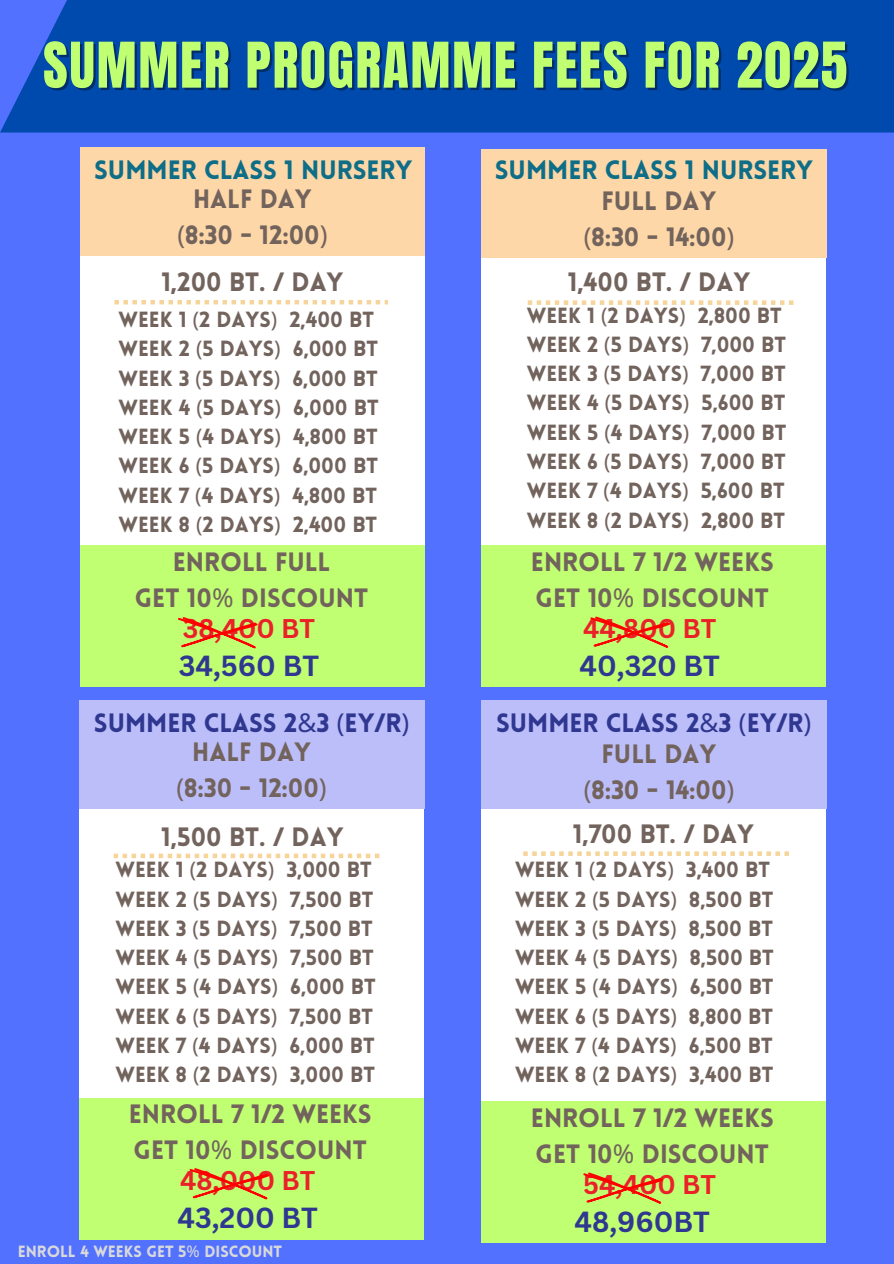
<style>
.page{position:relative;width:894px;height:1264px;background:#fff}
.page>*{position:absolute;margin:0;border:0;box-sizing:border-box;transform-origin:0 0}
.t1{font:53.55px "Anton";letter-spacing:.035em;color:#c1ff72}
.t2{font:700 28.2px "Canva Sans";color:#2f3790}
.t3{font:700 26.4px "Canva Sans";color:#ea2128}
.t4{font:900 25.95px/36px "Lovelo";color:#72635d;text-align:center}
.t5{font:900 25.95px "Lovelo";color:#2f3790}
.t6{font:900 25.95px "Lovelo";color:#0e6d87}
.t7{font:900 21.45px/29.2px "Lovelo";color:#72635d}
.t8{font:900 15.9px "Lovelo";color:#d9d9d9}
.s1{font-family:"Noto Sans";font-weight:400}
</style>
<div class="page">
<div style="left:0;top:0;width:893px;height:1263px;background:#5271ff"></div>
<div style="left:0;top:0;width:893px;height:132px;background:#004aad"></div>
<div style="left:80px;top:147px;width:345px;height:414px;background:#fff"></div>
<div style="left:481px;top:149px;width:345px;height:537px;background:#fff"></div>
<div style="left:481px;top:149px;width:345px;height:108px;background:#fdd7a7"></div>
<div style="left:80px;top:147px;width:345px;height:108px;background:#fdd7a7"></div>
<svg style="left:114px;top:300px;width:274px;height:4px"></svg>
<svg style="left:527px;top:300px;width:266px;height:5px"></svg>
<div style="left:80px;top:545px;width:345px;height:142px;background:#c1ff72"></div>
<div style="left:79px;top:700px;width:345px;height:415px;background:#fff"></div>
<div style="left:481px;top:700px;width:345px;height:538px;background:#fff"></div>
<div style="left:481px;top:700px;width:345px;height:108px;background:#bcbefa"></div>
<div style="left:79px;top:700px;width:345px;height:108px;background:#bcbefa"></div>
<svg style="left:114px;top:853px;width:265px;height:5px"></svg>
<svg style="left:523px;top:851px;width:265px;height:4px"></svg>
<div style="left:481px;top:545px;width:344px;height:142px;background:#c1ff72"></div>
<svg style="left:590px;top:616px;width:80px;height:32px"></svg>
<div style="left:79px;top:1097px;width:345px;height:142px;background:#c1ff72"></div>
<svg style="left:189px;top:1168px;width:80px;height:31px"></svg>
<div style="left:481px;top:1101px;width:344px;height:142px;background:#c1ff72"></div>
<svg style="left:583px;top:1172px;width:80px;height:31px"></svg>
<svg style="left:178px;top:617px;width:80px;height:31px"></svg>
<h3 class="t1" style="left:43px;top:27px;width:805px">SUMMER PROGRAMME FEES FOR 2025</h3>
<h4 class="t6" style="left:94px;top:159px;width:319px">SUMMER CLASS 1 NURSERY</h4>
<h2 class="t6" style="left:494px;top:159px;width:319px">SUMMER CLASS 1 NURSERY</h2>
<p class="t4" style="left:177px;top:183px;width:152px">HALF DAY <span class="s1">(</span>8:30 - 12:00<span class="s1">)</span></p>
<h2 class="t4" style="left:583px;top:185px;width:152px">FULL DAY <span class="s1">(</span>8:30 - 14:00<span class="s1">)</span></h2>
<h3 class="t4" style="left:161px;top:266px;width:183px">1,200 BT. / DAY</h3>
<h1 class="t4" style="left:567px;top:267px;width:184px">1,400 BT. / DAY</h1>
<p class="t7" style="left:118px;top:307px;width:261px">WEEK 1 <span class="s1">(</span>2 DAYS<span class="s1">)</span> 2,400 BT<br>WEEK 2 <span class="s1">(</span>5 DAYS<span class="s1">)</span> 6,000 BT<br>WEEK 3 <span class="s1">(</span>5 DAYS<span class="s1">)</span> 6,000 BT<br>WEEK 4 <span class="s1">(</span>5 DAYS<span class="s1">)</span> 6,000 BT<br>WEEK 5 <span class="s1">(</span>4 DAYS<span class="s1">)</span> 4,800 BT<br>WEEK 6 <span class="s1">(</span>5 DAYS<span class="s1">)</span> 6,000 BT<br>WEEK 7 <span class="s1">(</span>4 DAYS<span class="s1">)</span> 4,800 BT<br>WEEK 8 <span class="s1">(</span>2 DAYS<span class="s1">)</span> 2,400 BT</p>
<h2 class="t4" style="left:135px;top:546px;width:235px">ENROLL FULL<br>GET 10<span class="s1">%</span> DISCOUNT</h2>
<h2 class="t7" style="left:526px;top:303px;width:261px">WEEK 1 <span class="s1">(</span>2 DAYS<span class="s1">)</span> 2,800 BT<br>WEEK 2 <span class="s1">(</span>5 DAYS<span class="s1">)</span> 7,000 BT<br>WEEK 3 <span class="s1">(</span>5 DAYS<span class="s1">)</span> 7,000 BT<br>WEEK 4 <span class="s1">(</span>5 DAYS<span class="s1">)</span> 5,600 BT<br>WEEK 5 <span class="s1">(</span>4 DAYS<span class="s1">)</span> 7,000 BT<br>WEEK 6 <span class="s1">(</span>5 DAYS<span class="s1">)</span> 7,000 BT<br>WEEK 7 <span class="s1">(</span>4 DAYS<span class="s1">)</span> 5,600 BT<br>WEEK 8 <span class="s1">(</span>2 DAYS<span class="s1">)</span> 2,800 BT</h2>
<h3 class="t4" style="left:531px;top:546px;width:244px;text-align:left">ENROLL 7 1/2 WEEKS<br>GET 10<span class="s1">%</span> DISCOUNT</h3>
<h3 class="t3" style="left:183px;top:610px;width:134px">38,400 BT</h3>
<h2 class="t3" style="left:583px;top:610px;width:135px">44,800 BT</h2>
<h3 class="t2" style="left:179px;top:646px;width:142px">34,560 BT</h3>
<h3 class="t2" style="left:579px;top:646px;width:142px">40,320 BT</h3>
<h3 class="t5" style="left:94px;top:712px;width:316px">SUMMER CLASS 2<span class="s1">&amp;</span>3 <span class="s1">(</span>EY/R<span class="s1">)</span></h3>
<p class="t5" style="left:496px;top:712px;width:316px">SUMMER CLASS 2<span class="s1">&amp;</span>3 <span class="s1">(</span>EY/R<span class="s1">)</span></p>
<h3 class="t4" style="left:176px;top:736px;width:152px">HALF DAY <span class="s1">(</span>8:30 - 12:00<span class="s1">)</span></h3>
<p class="t4" style="left:583px;top:738px;width:152px">FULL DAY <span class="s1">(</span>8:30 - 14:00<span class="s1">)</span></p>
<h3 class="t4" style="left:161px;top:821px;width:184px">1,500 BT. / DAY</h3>
<h3 class="t4" style="left:572px;top:819px;width:183px">1,700 BT. / DAY</h3>
<h3 class="t7" style="left:116px;top:857px;width:261px">WEEK 1 <span class="s1">(</span>2 DAYS<span class="s1">)</span> 3,000 BT<br>WEEK 2 <span class="s1">(</span>5 DAYS<span class="s1">)</span> 7,500 BT<br>WEEK 3 <span class="s1">(</span>5 DAYS<span class="s1">)</span> 7,500 BT<br>WEEK 4 <span class="s1">(</span>5 DAYS<span class="s1">)</span> 7,500 BT<br>WEEK 5 <span class="s1">(</span>4 DAYS<span class="s1">)</span> 6,000 BT<br>WEEK 6 <span class="s1">(</span>5 DAYS<span class="s1">)</span> 7,500 BT<br>WEEK 7 <span class="s1">(</span>4 DAYS<span class="s1">)</span> 6,000 BT<br>WEEK 8 <span class="s1">(</span>2 DAYS<span class="s1">)</span> 3,000 BT</h3>
<p class="t7" style="left:515px;top:857px;width:260px">WEEK 1 <span class="s1">(</span>2 DAYS<span class="s1">)</span> 3,400 BT<br>WEEK 2 <span class="s1">(</span>5 DAYS<span class="s1">)</span> 8,500 BT<br>WEEK 3 <span class="s1">(</span>5 DAYS<span class="s1">)</span> 8,500 BT<br>WEEK 4 <span class="s1">(</span>5 DAYS<span class="s1">)</span> 8,500 BT<br>WEEK 5 <span class="s1">(</span>4 DAYS<span class="s1">)</span> 6,500 BT<br>WEEK 6 <span class="s1">(</span>5 DAYS<span class="s1">)</span> 8,800 BT<br>WEEK 7 <span class="s1">(</span>4 DAYS<span class="s1">)</span> 6,500 BT<br>WEEK 8 <span class="s1">(</span>2 DAYS<span class="s1">)</span> 3,400 BT</p>
<h4 class="t4" style="left:129px;top:1098px;width:244px;text-align:left">ENROLL 7 1/2 WEEKS<br>GET 10<span class="s1">%</span> DISCOUNT</h4>
<h2 class="t4" style="left:531px;top:1102px;width:244px;text-align:left">ENROLL 7 1/2 WEEKS<br>GET 10<span class="s1">%</span> DISCOUNT</h2>
<p class="t3" style="left:180px;top:1161px;width:137px">48,000 BT</p>
<h3 class="t3" style="left:583px;top:1165px;width:134px">54,400 BT</h3>
<h3 class="t2" style="left:177px;top:1197px;width:142px">43,200 BT</h3>
<p class="t2" style="left:574px;top:1201px;width:137px">48,960BT</p>
<h4 class="t8" style="left:18px;top:1245px;width:266px">ENROLL 4 WEEKS GET 5<span class="s1">%</span> DISCOUNT</h4>
</div>
